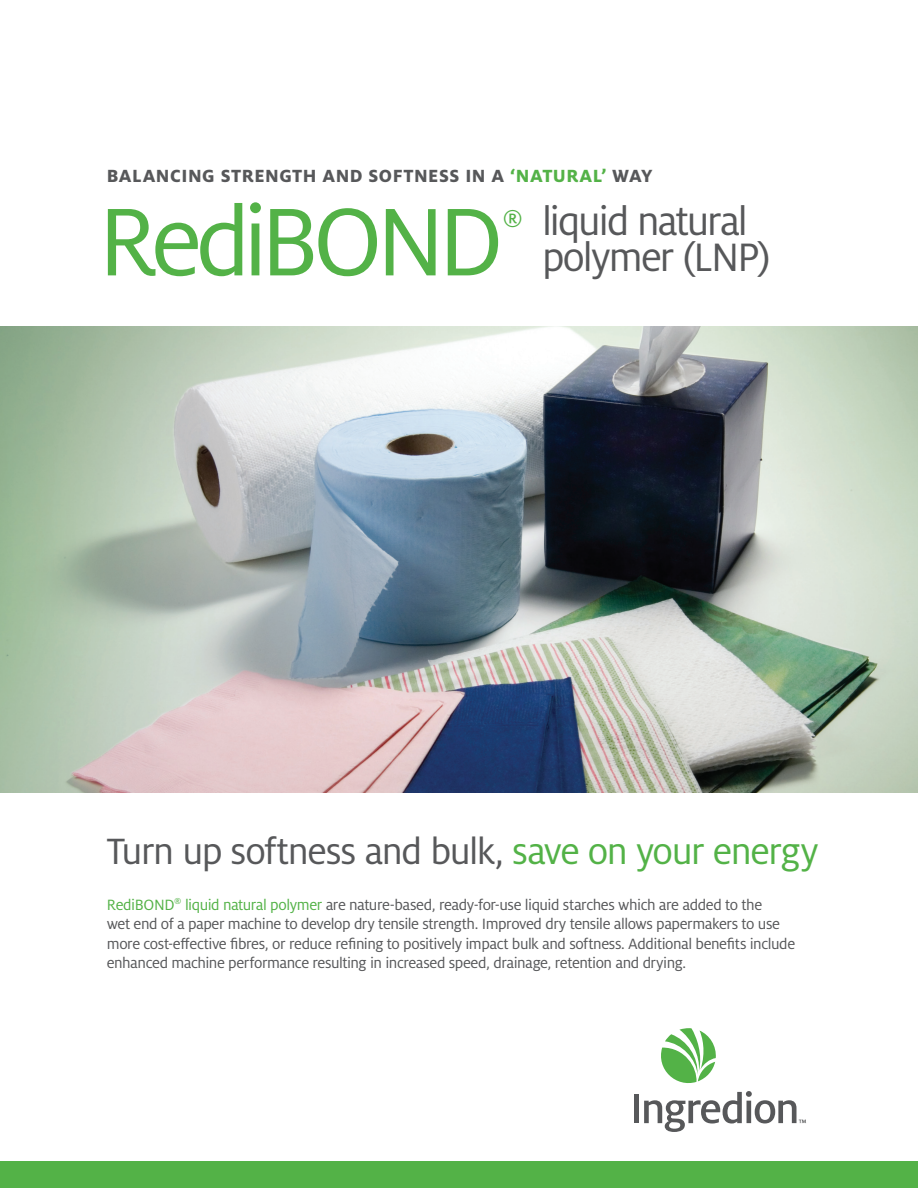
<style>
.page{position:relative;width:918px;height:1188px;background:#fff}
.page>*{position:absolute;margin:0;border:0;box-sizing:border-box;transform-origin:0 0}
.FS_Back_URL_Grn{font:106.5px "Milo Pro";letter-spacing:-.065em;color:#53b247}
.FS_Back_URL_Grn-2{font:43.95px/36px "Milo Pro";letter-spacing:-.05em;color:#57585a}
.FS_FrontBody{font:40.5px "Milo Pro";letter-spacing:-.035em;color:#57585a}
.FS_Back_URL_Grn-3{font:27.15px "Milo Pro";color:#53b247}
.FS_Headline_LeadIn{font:800 19.5px "Milo Pro";letter-spacing:.025em;color:#57585a}
.FS_FrontBody-2{font:16.5px/19.5px "Milo Pro";letter-spacing:-.025em;color:#57585a}
.s1{color:#53b247}
</style>
<div class="page">
<div style="left:0;top:1161px;width:918px;height:27px;background:#53b247"></div>
<img style="left:0;top:326px;width:918px;height:467px">
<div style="left:634px;top:1095px;width:5px;height:28px;background:#57585a"></div>
<svg style="left:644px;top:1028px;width:162px;height:104px"></svg>
<p class="FS_Headline_LeadIn" style="left:107px;top:164px;width:547px">BALANCING STRENGTH AND SOFTNESS IN A <span class="s1">‘NATURAL’</span> WAY</p>
<p class="FS_Back_URL_Grn" style="left:98px;top:183px;width:407px">RediBOND</p>
<p class="FS_Back_URL_Grn-3" style="left:503px;top:203px;width:22px">®</p>
<p class="FS_Back_URL_Grn-2" style="left:542px;top:203px;width:230px">liquid natural polymer (LNP)</p>
<p class="FS_FrontBody" style="left:107px;top:829px;width:713px">Turn up softness and bulk, <span class="s1">save on your energy</span></p>
<p class="FS_FrontBody-2" style="left:107px;top:895px;width:690px"><span class="s1">RediBOND</span><sup>®</sup> <span class="s1">liquid natural polymer</span> are nature-based, ready-for-use liquid starches which are added to the<br>wet end of a paper machine to develop dry tensile strength. Improved dry tensile allows papermakers to use more cost-effective fibres, or reduce refining to positively impact bulk and softness. Additional benefits include enhanced machine performance resulting in increased speed, drainage, retention and drying.</p>
</div>
